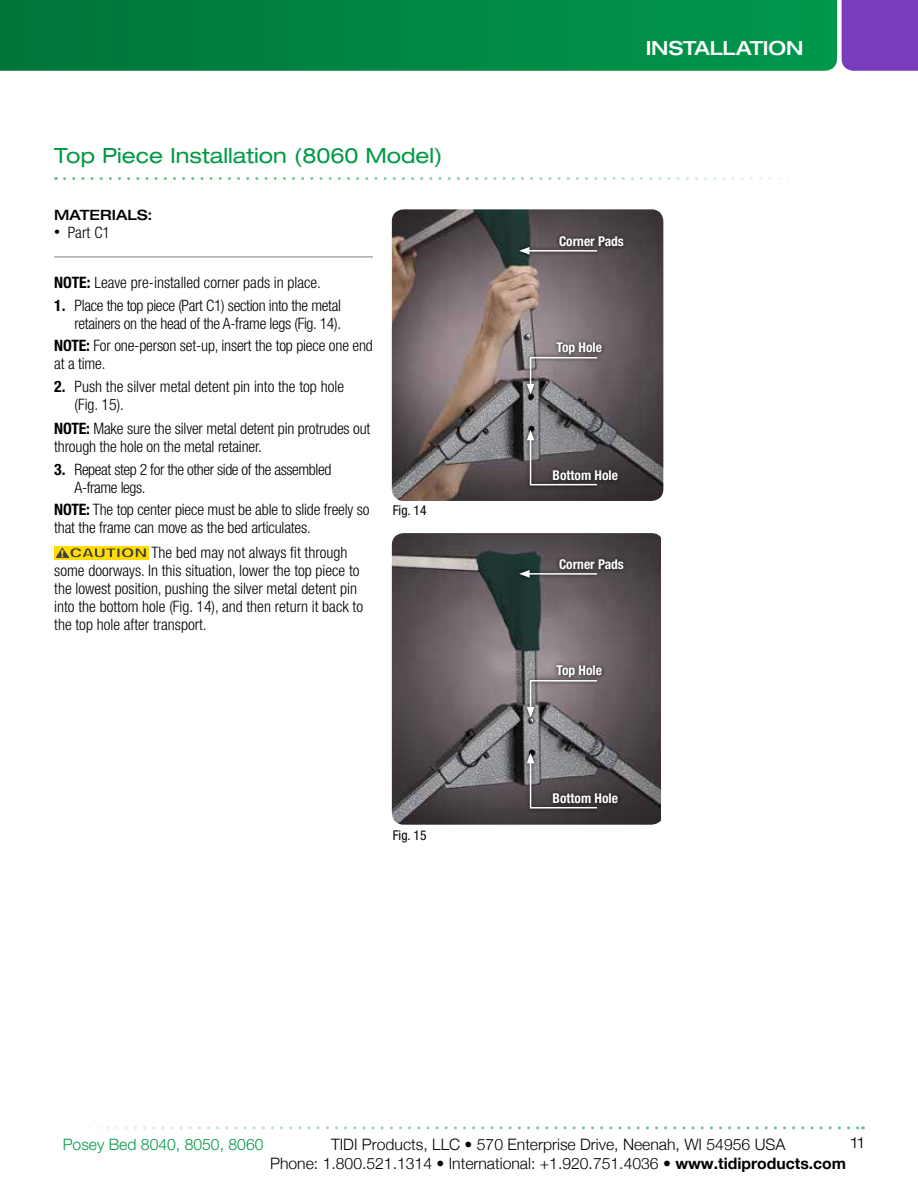
<style>
.page{position:relative;width:918px;height:1188px;background:#fff}
.page>*{position:absolute;margin:0;border:0;box-sizing:border-box;transform-origin:0 0}
.t1{font:expanded 21px "Helvetica Neue LT Std";color:#094}
.t2{font:500 expanded 19.5px "Helvetica Neue LT Std";letter-spacing:-.005em;color:#fff}
.t3{font:300 condensed 15.75px/18px "Helvetica Neue LT Std";letter-spacing:-.01em;color:#000}
.t4{font:300 15.75px/19px "Helvetica Neue";color:#000;text-align:center}
.t5{font:300 15.75px "Helvetica Neue LT Std";color:#094}
.t6{font:300 expanded 15px "Helvetica Neue LT Std";color:#000}
.t7{font:500 expanded 14.25px "Helvetica Neue LT Std";letter-spacing:.005em;color:#000}
.t8{font:700 condensed 13.5px "Helvetica Neue LT Std";color:#fff}
.t9{font:condensed 13.5px "Helvetica Neue LT Std";color:#000}
.s1{font-weight:900;font-stretch:expanded;font-size:12px}
.s2{font-weight:700}
</style>
<div class="page">
<svg style="left:79px;top:1126px;width:784px;height:3px"></svg>
<svg style="left:65px;top:177px;width:724px;height:3px"></svg>
<svg style="left:0;top:0;width:837px;height:71px;background:#018743"></svg>
<div style="left:842px;top:0;width:76px;height:71px;background:#783cbd"></div>
<hr style="left:54px;top:256px;width:319px;height:2px;background:#a7a9ac">
<div style="left:54px;top:546px;width:94px;height:14px;background:#fd0"></div>
<svg style="left:56px;top:547px;width:91px;height:11px"></svg>
<img style="left:392px;top:209px;width:271px;height:292px">
<div style="left:549px;top:466px;width:73px;height:19px;background:#000;opacity:.85"></div>
<div style="left:553px;top:338px;width:53px;height:21px;background:#000;opacity:.85"></div>
<div style="left:555px;top:232px;width:73px;height:19px;background:#000;opacity:.85"></div>
<div style="left:515px;top:243px;width:86px;height:16px;background:#000;opacity:.85"></div>
<hr style="left:527px;top:250px;width:70px;height:2px;background:#fff">
<svg style="left:519px;top:247px;width:11px;height:8px"></svg>
<div style="left:522px;top:353px;width:79px;height:45px;background:#000;opacity:.85"></div>
<svg style="left:527px;top:356px;width:72px;height:38px;background:#857d80"></svg>
<div style="left:522px;top:426px;width:79px;height:64px;background:#000;opacity:.85"></div>
<svg style="left:527px;top:430px;width:72px;height:56px;background:#646164"></svg>
<img style="left:392px;top:533px;width:269px;height:292px">
<div style="left:549px;top:789px;width:73px;height:19px;background:#000;opacity:.85"></div>
<div style="left:553px;top:661px;width:53px;height:21px;background:#000;opacity:.85"></div>
<div style="left:555px;top:555px;width:73px;height:19px;background:#000;opacity:.85"></div>
<div style="left:515px;top:566px;width:86px;height:16px;background:#000;opacity:.85"></div>
<hr style="left:527px;top:573px;width:70px;height:2px;background:#fff">
<svg style="left:519px;top:570px;width:11px;height:8px"></svg>
<div style="left:522px;top:676px;width:79px;height:45px;background:#000;opacity:.85"></div>
<svg style="left:527px;top:679px;width:72px;height:39px;background:#847c7f"></svg>
<div style="left:522px;top:749px;width:79px;height:64px;background:#000;opacity:.85"></div>
<svg style="left:527px;top:753px;width:72px;height:56px;background:#666366"></svg>
<h1 class="t1" style="left:54px;top:143px;width:390px">Top Piece Installation (8060 Model)</h1>
<p class="t7" style="left:54px;top:206px;width:100px">MATERIALS:</p>
<p class="t3" style="left:54px;top:223px;width:57px"><span class="s1">•</span> Part C1</p>
<p class="t3" style="left:54px;top:273px;width:266px"><span class="s2">NOTE:</span> Leave pre-installed corner pads in place.</p>
<p class="t3" style="left:54px;top:296px;width:288px;text-align:right"><span class="s2">1.</span> Place the top piece (Part C1) section into the metal retainers on the head of the A-frame legs (Fig. 14).</p>
<p class="t3" style="left:54px;top:337px;width:320px"><span class="s2">NOTE:</span> For one-person set-up, insert the top piece one end at a time.</p>
<p class="t3" style="left:75px;top:377px;width:271px;text-indent:-20px"><span class="s2">2.</span> Push the silver metal detent pin into the top hole (Fig. 15).</p>
<p class="t3" style="left:54px;top:420px;width:318px"><span class="s2">NOTE:</span> Make sure the silver metal detent pin protrudes out through the hole on the metal retainer.</p>
<p class="t3" style="left:75px;top:460px;width:258px;text-indent:-20px"><span class="s2">3.</span> Repeat step 2 for the other side of the assembled<br>A-frame legs.</p>
<p class="t3" style="left:54px;top:501px;width:317px"><span class="s2">NOTE:</span> The top center piece must be able to slide freely so that the frame can move as the bed articulates.</p>
<p class="t3" style="left:54px;top:543px;width:310px;text-indent:97px">The bed may not always fit through some doorways. In this situation, lower the top piece to the lowest position, pushing the silver metal detent pin into the bottom hole (Fig. 14), and then return it back to the top hole after transport.</p>
<p class="t9" style="left:393px;top:503px;width:35px">Fig. 14</p>
<p class="t9" style="left:393px;top:828px;width:35px">Fig. 15</p>
<p class="t2" style="left:646px;top:36px;width:159px">INSTALLATION</p>
<p class="t8" style="left:559px;top:233px;width:66px">Corner Pads</p>
<p class="t8" style="left:557px;top:339px;width:47px">Top Hole</p>
<p class="t8" style="left:553px;top:467px;width:67px">Bottom Hole</p>
<p class="t8" style="left:559px;top:556px;width:66px">Corner Pads</p>
<p class="t8" style="left:557px;top:662px;width:47px">Top Hole</p>
<p class="t8" style="left:553px;top:790px;width:67px">Bottom Hole</p>
<p class="t5" style="left:63px;top:1135px;width:202px">Posey Bed 8040, 8050, 8060</p>
<p class="t6" style="left:851px;top:1134px;width:15px">11</p>
<p class="t4" style="left:270px;top:1134px;width:578px">TIDI Products, LLC • 570 Enterprise Drive, Neenah, WI 54956 USA<br>Phone: 1.800.521.1314 • International: +1.920.751.4036 • <span class="s2">www.tidiproducts.com</span></p>
</div>
